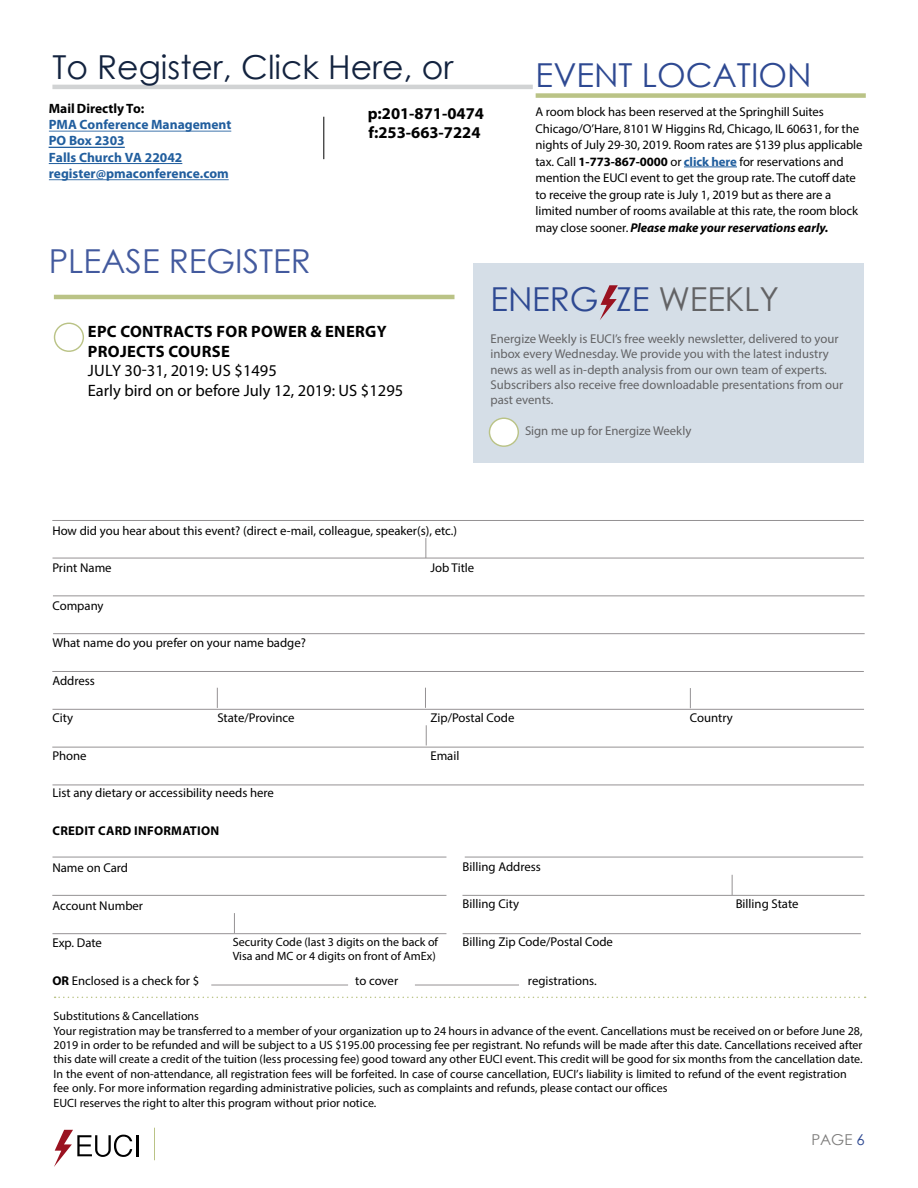
<style>
.page{position:relative;width:918px;height:1188px;background:#fff}
.page>*{position:absolute;margin:0;border:0;box-sizing:border-box;transform-origin:0 0}
.t1{font:33px "Century Gothic";color:#2e4992}
.t2{font:33px "Century Gothic";color:#13233f}
.t3{font:33px "Century Gothic";color:#435a9e}
.t4{font:16.5px/19.8px "Myriad Pro";color:#000}
.t5{font:700 16.5px/19.8px "Myriad Pro";letter-spacing:.02em;color:#000}
.t6{font:700 16.5px/19.4px "Myriad Pro";color:#000}
.t7{font:15px "Century Gothic";color:#7d7c7b}
.t8{font:700 13.5px/16.2px "Myriad Pro";color:#215e9e}
.t9{font:700 13.5px "Myriad Pro";color:#000}
.t10{font:12.75px/16.5px "Myriad Pro";letter-spacing:-.005em;color:#000}
.t11{font:12.75px/15.3px "Myriad Pro";color:#636365}
.t12{font:700 12.75px "Myriad Pro";letter-spacing:.02em;color:#000}
.t13{font:12px/14.4px "Myriad Pro";color:#000}
.s1{font-weight:700}
.s2{font-weight:700;color:#215e9e}
.s3{font-weight:700;font-style:italic}
.s4{color:#636365}
.s5{color:#2e4992}
</style>
<div class="page">
<div style="left:474px;top:263px;width:390px;height:199px;background:#d5dee7"></div>
<hr style="left:137px;top:1135px;width:2px;height:21px;background:#000">
<svg style="left:54px;top:1130px;width:78px;height:37px"></svg>
<hr style="left:154px;top:1128px;width:1px;height:32px;background:#bac386">
<hr style="left:54px;top:295px;width:401px;height:4px;background:#bac386">
<svg style="left:55px;top:997px;width:811px;height:1px"></svg>
<hr style="left:684px;top:167px;width:53px;height:1px;background:#215e9e">
<div style="left:54px;top:323px;width:30px;height:29px;border:1px solid #bac386;border-radius:50%"></div>
<div style="left:536px;top:93px;width:330px;height:5px;background:#bac386"></div>
<svg style="left:600px;top:285px;width:18px;height:35px"></svg>
<div style="left:489px;top:418px;width:29px;height:28px;background:#fff;border-radius:50%"></div>
<div style="left:489px;top:418px;width:30px;height:29px;border:1px solid #bac386;border-radius:50%"></div>
<hr style="left:211px;top:985px;width:137px;height:1px;background:#959294">
<hr style="left:415px;top:985px;width:104px;height:1px;background:#959294">
<hr style="left:52px;top:520px;width:812px;height:1px;background:#959294">
<hr style="left:52px;top:558px;width:812px;height:1px;background:#959294">
<hr style="left:53px;top:595px;width:811px;height:1px;background:#959294">
<hr style="left:53px;top:633px;width:812px;height:1px;background:#959294">
<hr style="left:52px;top:671px;width:812px;height:1px;background:#959294">
<hr style="left:52px;top:709px;width:812px;height:1px;background:#959294">
<hr style="left:52px;top:747px;width:812px;height:1px;background:#959294">
<hr style="left:52px;top:785px;width:812px;height:1px;background:#959294">
<hr style="left:52px;top:857px;width:394px;height:1px;background:#959294">
<hr style="left:52px;top:895px;width:394px;height:1px;background:#959294">
<hr style="left:52px;top:933px;width:394px;height:1px;background:#959294">
<svg style="left:425px;top:538px;width:1px;height:20px"></svg>
<svg style="left:425px;top:688px;width:1px;height:20px"></svg>
<svg style="left:426px;top:725px;width:1px;height:20px"></svg>
<svg style="left:217px;top:688px;width:1px;height:20px"></svg>
<svg style="left:690px;top:688px;width:1px;height:20px"></svg>
<svg style="left:234px;top:913px;width:1px;height:20px"></svg>
<hr style="left:465px;top:857px;width:398px;height:1px;background:#959294">
<hr style="left:462px;top:895px;width:402px;height:1px;background:#959294">
<hr style="left:463px;top:933px;width:398px;height:1px;background:#959294">
<svg style="left:732px;top:875px;width:1px;height:20px"></svg>
<hr style="left:52px;top:85px;width:481px;height:4px;background:#d1d3d4">
<hr style="left:323px;top:117px;width:1px;height:42px;background:#000">
<hr style="left:49px;top:179px;width:180px;height:1px;background:#215e9e">
<hr style="left:49px;top:163px;width:133px;height:1px;background:#215e9e">
<hr style="left:49px;top:147px;width:76px;height:1px;background:#215e9e">
<hr style="left:49px;top:131px;width:182px;height:1px;background:#215e9e">
<h1 class="t2" style="left:52px;top:47px;width:403px">To Register, Click Here, or</h1>
<h2 class="t6" style="left:368px;top:103px;width:118px">p:201-871-0474 f:253-663-7224</h2>
<p class="t9" style="left:49px;top:100px;width:97px">Mail Directly To:</p>
<p class="t8" style="left:49px;top:116px;width:184px">PMA Conference Management<br>PO Box 2303<br>Falls Church VA 22042 register@pmaconference.com</p>
<h1 class="t3" style="left:49px;top:241px;width:264px">PLEASE REGISTER</h1>
<h1 class="t1" style="left:536px;top:55px;width:277px">EVENT LOCATION</h1>
<p class="t10" style="left:536px;top:103px;width:329px">A room block has been reserved at the Springhill Suites Chicago/O’Hare, 8101 W Higgins Rd, Chicago, IL 60631, for the nights of July 29-30, 2019. Room rates are $139 plus applicable tax. Call <span class="s1">1-773-867-0000</span> or <span class="s2">click here</span> for reservations and mention the EUCI event to get the group rate. The cutoff date to receive the group rate is July 1, 2019 but as there are a limited number of rooms available at this rate, the room block may close sooner. <span class="s3">Please make your reservations early.</span></p>
<h2 class="t5" style="left:88px;top:321px;width:300px">EPC CONTRACTS FOR POWER &amp; ENERGY<br>PROJECTS COURSE</h2>
<h2 class="t4" style="left:88px;top:361px;width:317px">JULY 30-31, 2019: US $1495<br>Early bird on or before July 12, 2019: US $1295</h2>
<h1 class="t1" style="left:491px;top:279px;width:290px">ENERG ZE <span class="s4">WEEKLY</span></h1>
<p class="t11" style="left:490px;top:331px;width:354px">Energize Weekly is EUCI’s free weekly newsletter, delivered to your inbox every Wednesday. We provide you with the latest industry news as well as in-depth analysis from our own team of experts.<br>Subscribers also receive free downloadable presentations from our past events.</p>
<p class="t11" style="left:525px;top:423px;width:168px">Sign me up for Energize Weekly</p>
<p class="t10" style="left:52px;top:522px;width:406px">How did you hear about this event? (direct e-mail, colleague, speaker(s), etc.)</p>
<p class="t10" style="left:52px;top:559px;width:61px">Print Name</p>
<p class="t10" style="left:430px;top:559px;width:45px">Job Title</p>
<p class="t10" style="left:52px;top:597px;width:53px">Company</p>
<p class="t10" style="left:52px;top:634px;width:255px">What name do you prefer on your name badge?</p>
<p class="t10" style="left:52px;top:672px;width:44px">Address</p>
<p class="t10" style="left:52px;top:709px;width:22px">City</p>
<p class="t10" style="left:217px;top:709px;width:79px">State/Province</p>
<p class="t10" style="left:430px;top:709px;width:86px">Zip/Postal Code</p>
<p class="t10" style="left:690px;top:709px;width:45px">Country</p>
<p class="t10" style="left:52px;top:747px;width:36px">Phone</p>
<p class="t10" style="left:430px;top:747px;width:31px">Email</p>
<p class="t10" style="left:52px;top:784px;width:223px">List any dietary or accessibility needs here</p>
<p class="t12" style="left:53px;top:822px;width:168px">CREDIT CARD INFORMATION</p>
<p class="t10" style="left:52px;top:859px;width:77px">Name on Card</p>
<p class="t10" style="left:52px;top:897px;width:92px">Account Number</p>
<p class="t10" style="left:52px;top:934px;width:51px">Exp. Date</p>
<p class="t10" style="left:52px;top:972px;width:148px"><span class="s1">OR</span> Enclosed is a check for $</p>
<p class="t10" style="left:355px;top:972px;width:44px">to cover</p>
<p class="t10" style="left:528px;top:972px;width:70px">registrations.</p>
<p class="t10" style="left:463px;top:858px;width:80px">Billing Address</p>
<p class="t10" style="left:463px;top:895px;width:58px">Billing City</p>
<p class="t10" style="left:736px;top:895px;width:64px">Billing State</p>
<p class="t10" style="left:463px;top:933px;width:152px">Billing Zip Code/Postal Code</p>
<p class="t13" style="left:233px;top:935px;width:207px;line-height:13.5px">Security Code (last 3 digits on the back of<br>Visa and MC or 4 digits on front of AmEx)</p>
<p class="t13" style="left:54px;top:1009px;width:810px">Substitutions &amp; Cancellations<br>Your registration may be transferred to a member of your organization up to 24 hours in advance of the event. Cancellations must be received on or before June 28, 2019 in order to be refunded and will be subject to a US $195.00 processing fee per registrant. No refunds will be made after this date. Cancellations received after this date will create a credit of the tuition (less processing fee) good toward any other EUCI event. This credit will be good for six months from the cancellation date.<br>In the event of non-attendance, all registration fees will be forfeited. In case of course cancellation, EUCI’s liability is limited to refund of the event registration fee only. For more information regarding administrative policies, such as complaints and refunds, please contact our offices<br>EUCI reserves the right to alter this program without prior notice.</p>
<p class="t7" style="left:811px;top:1130px;width:55px">PAGE <span class="s5">6</span></p>
</div>
